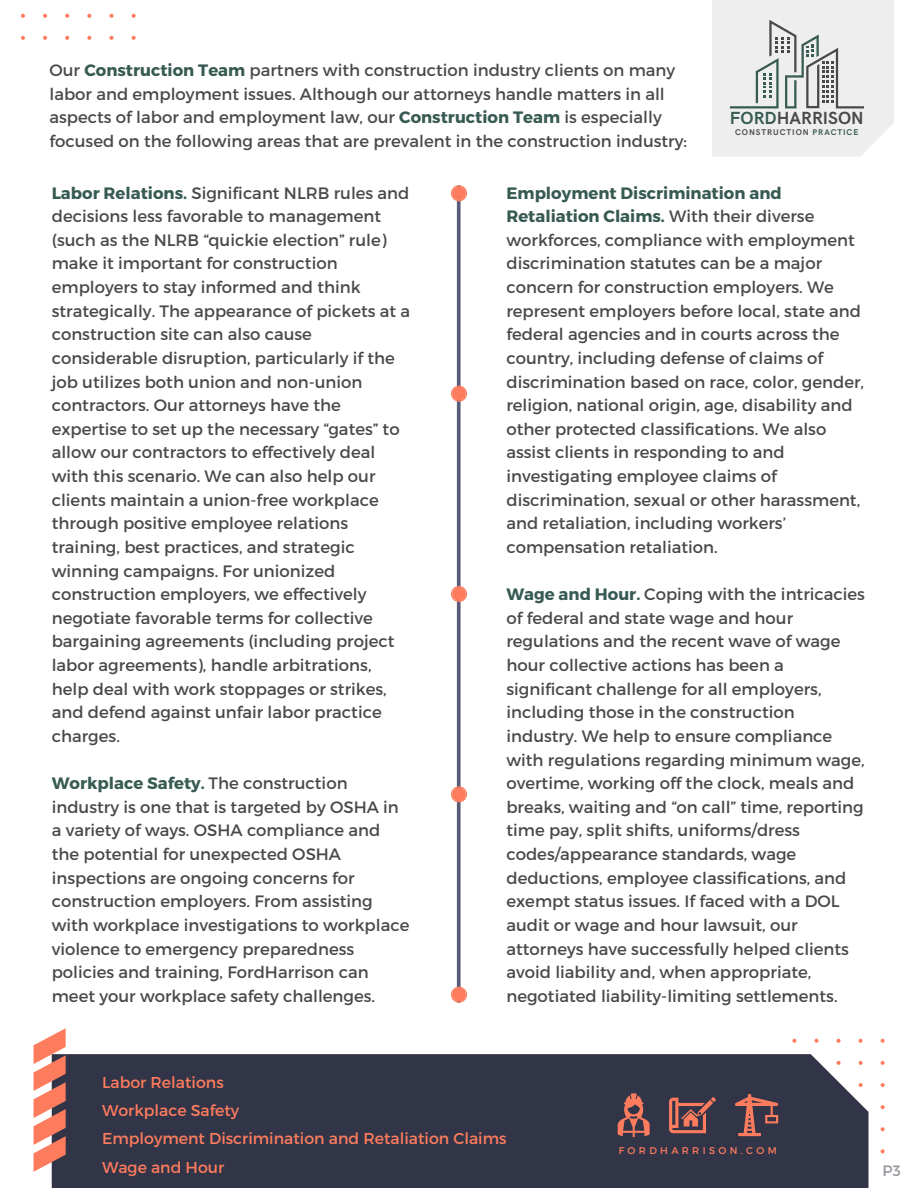
<style>
.page{position:relative;width:918px;height:1188px;background:#fff}
.page>*{position:absolute;margin:0;border:0;box-sizing:border-box;transform-origin:0 0}
.t1{font:700 17.7px "HK Grotesk";color:#494948}
.t2{font:16.5px/23.7px "Montserrat";color:#494948}
.t3{font:15.75px/28.2px "Montserrat";color:#fe7c5e}
.t4{font:15px "Montserrat";color:#93989d}
.t5{font:9.75px "Montserrat";letter-spacing:.345em;color:#fe7c5e}
.t6{font:700 8.4px "HK Grotesk";letter-spacing:.11em;color:#494948}
.s1{font-weight:700;color:#375a52}
.s2{color:#375a52}
</style>
<div class="page">
<svg style="left:881px;top:1149px;width:4px;height:4px"></svg>
<svg style="left:881px;top:1127px;width:4px;height:4px"></svg>
<svg style="left:881px;top:1105px;width:4px;height:4px"></svg>
<svg style="left:881px;top:1083px;width:4px;height:4px"></svg>
<svg style="left:881px;top:1061px;width:4px;height:4px"></svg>
<svg style="left:881px;top:1039px;width:4px;height:4px"></svg>
<svg style="left:859px;top:1039px;width:4px;height:4px"></svg>
<svg style="left:836px;top:1039px;width:5px;height:4px"></svg>
<svg style="left:814px;top:1039px;width:4px;height:4px"></svg>
<svg style="left:792px;top:1039px;width:4px;height:4px"></svg>
<div style="left:52px;top:1054px;width:816px;height:134px;background:#323547"></div>
<svg style="left:34px;top:1028px;width:32px;height:144px"></svg>
<svg style="left:669px;top:1097px;width:47px;height:36px;background:#865250"></svg>
<svg style="left:735px;top:1094px;width:43px;height:42px;background:#774d4e"></svg>
<svg style="left:618px;top:1093px;width:32px;height:44px"></svg>
<svg style="left:712px;top:0;width:182px;height:157px;background:#e2e3e3"></svg>
<hr style="left:457px;top:187px;width:3px;height:814px;background:#575c7b">
<svg style="left:451px;top:185px;width:16px;height:16px"></svg>
<div style="left:452px;top:186px;width:14px;height:14px;background:#fe7c5e;border-radius:50%"></div>
<svg style="left:451px;top:386px;width:16px;height:16px"></svg>
<div style="left:452px;top:387px;width:14px;height:13px;background:#fe7c5e;border-radius:50%"></div>
<svg style="left:451px;top:586px;width:16px;height:16px"></svg>
<div style="left:452px;top:587px;width:14px;height:14px;background:#fe7c5e;border-radius:50%"></div>
<svg style="left:451px;top:987px;width:16px;height:16px"></svg>
<div style="left:452px;top:988px;width:14px;height:14px;background:#fe7c5e;border-radius:50%"></div>
<svg style="left:451px;top:786px;width:16px;height:16px"></svg>
<div style="left:452px;top:788px;width:14px;height:13px;background:#fe7c5e;border-radius:50%"></div>
<svg style="left:21px;top:36px;width:4px;height:4px"></svg>
<svg style="left:21px;top:14px;width:4px;height:4px"></svg>
<svg style="left:43px;top:36px;width:4px;height:4px"></svg>
<svg style="left:43px;top:14px;width:4px;height:4px"></svg>
<svg style="left:65px;top:36px;width:4px;height:4px"></svg>
<svg style="left:65px;top:14px;width:4px;height:4px"></svg>
<svg style="left:87px;top:36px;width:4px;height:4px"></svg>
<svg style="left:87px;top:14px;width:4px;height:4px"></svg>
<svg style="left:109px;top:36px;width:5px;height:4px"></svg>
<svg style="left:109px;top:14px;width:5px;height:4px"></svg>
<svg style="left:132px;top:36px;width:4px;height:4px"></svg>
<svg style="left:132px;top:14px;width:4px;height:4px"></svg>
<p class="t2" style="left:49px;top:58px;width:639px">Our <span class="s1">Construction Team</span> partners with construction industry clients on many labor and employment issues. Although our attorneys handle matters in all aspects of labor and employment law, our <span class="s1">Construction Team</span> is especially focused on the following areas that are prevalent in the construction industry:</p>
<p class="t2" style="left:52px;top:180px;width:360px"><span class="s1">Labor Relations.</span> Significant NLRB rules and decisions less favorable to management (such as the NLRB “quickie election” rule) make it important for construction employers to stay informed and think strategically. The appearance of pickets at a construction site can also cause considerable disruption, particularly if the job utilizes both union and non-union contractors. Our attorneys have the expertise to set up the necessary “gates” to allow our contractors to effectively deal with this scenario. We can also help our clients maintain a union-free workplace through positive employee relations training, best practices, and strategic winning campaigns. For unionized construction employers, we effectively negotiate favorable terms for collective bargaining agreements (including project labor agreements), handle arbitrations, help deal with work stoppages or strikes, and defend against unfair labor practice charges.</p>
<p class="t2" style="left:52px;top:771px;width:359px"><span class="s1">Workplace Safety.</span> The construction industry is one that is targeted by OSHA in a variety of ways. OSHA compliance and the potential for unexpected OSHA inspections are ongoing concerns for construction employers. From assisting with workplace investigations to workplace violence to emergency preparedness policies and training, FordHarrison can meet your workplace safety challenges.</p>
<p class="t1" style="left:730px;top:108px;width:135px"><span class="s2">FORD</span>HARRISON</p>
<p class="t6" style="left:735px;top:127px;width:125px">CONSTRUCTION <span class="s2">PRACTICE</span></p>
<p class="t2" style="left:506px;top:180px;width:359px"><span class="s1">Employment Discrimination and Retaliation Claims.</span> With their diverse workforces, compliance with employment discrimination statutes can be a major concern for construction employers. We represent employers before local, state and federal agencies and in courts across the country, including defense of claims of discrimination based on race, color, gender, religion, national origin, age, disability and other protected classifications. We also assist clients in responding to and investigating employee claims of discrimination, sexual or other harassment, and retaliation, including workers’ compensation retaliation.</p>
<p class="t2" style="left:506px;top:582px;width:360px"><span class="s1">Wage and Hour.</span> Coping with the intricacies of federal and state wage and hour regulations and the recent wave of wage hour collective actions has been a significant challenge for all employers, including those in the construction industry. We help to ensure compliance with regulations regarding minimum wage, overtime, working off the clock, meals and breaks, waiting and “on call” time, reporting time pay, split shifts, uniforms/dress codes/appearance standards, wage deductions, employee classifications, and exempt status issues. If faced with a DOL audit or wage and hour lawsuit, our attorneys have successfully helped clients avoid liability and, when appropriate, negotiated liability-limiting settlements.</p>
<p class="t3" style="left:102px;top:1067px;width:406px">Labor Relations<br>Workplace Safety<br>Employment Discrimination and Retaliation Claims<br>Wage and Hour</p>
<p class="t5" style="left:619px;top:1144px;width:160px">FORDHARRISON.COM</p>
<p class="t4" style="left:883px;top:1160px;width:20px">P3</p>
</div>
